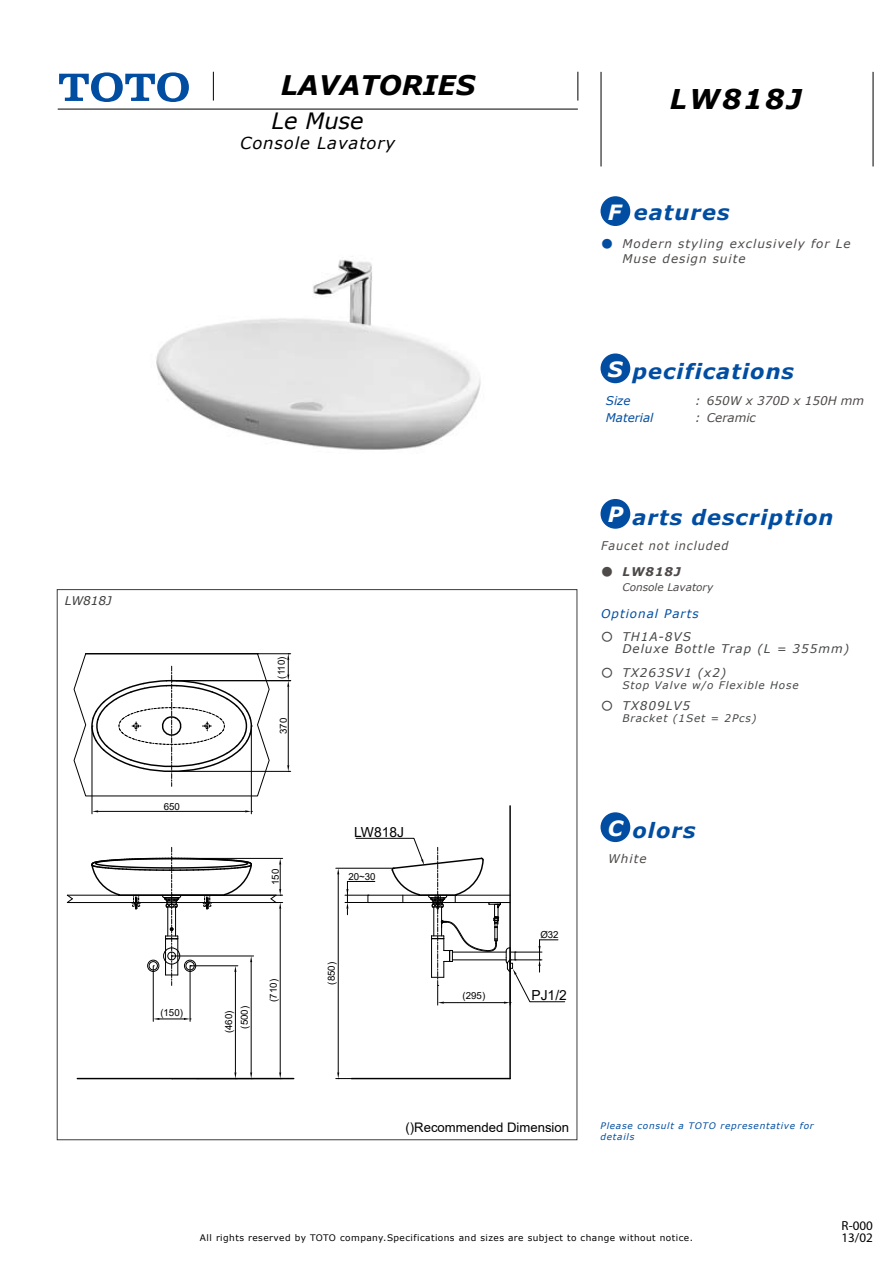
<style>
.page{position:relative;width:893px;height:1263px;background:#fff}
.page>*{position:absolute;margin:0;border:0;box-sizing:border-box;transform-origin:0 0}
.t1{font:italic 700 27.15px "Verdana";letter-spacing:.08em;color:#000}
.t2{font:italic 700 27px "Verdana";color:#000}
.t3{font:italic 22.5px "Verdana";color:#000}
.t4{font:italic 700 21px "Verdana";letter-spacing:.05em;color:#004da1}
.t5{font:italic 16.5px "Verdana";letter-spacing:.05em;color:#000}
.t6{font:13.8px "Arial";color:#000}
.t7{font:13.2px "Arial";color:#000}
.t8{font:13.05px/12.5px "Myriad Pro";color:#000}
.t9{font:italic 12px/12px "Verdana";letter-spacing:.08em;color:#454647}
.t10{font:italic 12px/15px "Verdana";letter-spacing:.08em;color:#4d4a49}
.t11{font:italic 12px "Verdana";color:#4d4a49}
.t12{font:italic 12px "Verdana";letter-spacing:.08em;color:#4d4a49;scale:.94 1}
.t13{font:italic 12px "Verdana";letter-spacing:.08em;color:#004da1}
.t14{font:italic 12px "Verdana";color:#004da1}
.t15{font:italic 700 12px "Verdana";letter-spacing:.08em;color:#4d4a49}
.t16{font:italic 12px "Verdana";color:#3d3e3c}
.t17{font:italic 10.5px "Verdana";letter-spacing:.08em;color:#454647}
.t18{font:italic 10.5px "Verdana";color:#4d4a49}
.t19{font:9.75px/15.8px "Arial";color:#000;text-align:center}
.t20{font:9px "Verdana";letter-spacing:.05em;color:#000}
.t21{font:italic 9px/10.8px "Verdana";letter-spacing:.08em;color:#004da1}
.s1{color:#fff}
.s2{font-family:"MS Gothic";font-style:normal;color:#004da1}
.s3{font-family:"MS Gothic";font-weight:400;font-style:normal}
.s4{font-family:"MS Gothic";font-style:normal}
</style>
<div class="page">
<img style="left:156px;top:256px;width:325px;height:194px">
<hr style="left:601px;top:72px;width:1px;height:94px;background:#000">
<hr style="left:873px;top:72px;width:1px;height:94px;background:#000">
<hr style="left:58px;top:109px;width:520px;height:1px;background:#000">
<svg style="left:213px;top:72px;width:1px;height:29px"></svg>
<svg style="left:578px;top:72px;width:1px;height:29px"></svg>
<svg style="left:59px;top:72px;width:130px;height:30px"></svg>
<div style="left:600px;top:812px;width:30px;height:30px;background:#004da1;border-radius:50%"></div>
<div style="left:600px;top:196px;width:30px;height:30px;background:#004da1;border-radius:50%"></div>
<div style="left:600px;top:499px;width:30px;height:30px;background:#004da1;border-radius:50%"></div>
<div style="left:600px;top:353px;width:30px;height:30px;background:#004da1;border-radius:50%"></div>
<hr style="left:509px;top:806px;width:2px;height:272px;background:#000">
<hr style="left:351px;top:1078px;width:159px;height:1px;background:#000">
<hr style="left:153px;top:966px;width:1px;height:55px;background:#000">
<hr style="left:190px;top:966px;width:1px;height:55px;background:#000">
<svg style="left:153px;top:1018px;width:38px;height:2px"></svg>
<hr style="left:235px;top:972px;width:1px;height:100px;background:#000">
<hr style="left:172px;top:956px;width:82px;height:1px;background:#000">
<hr style="left:251px;top:962px;width:1px;height:110px;background:#000">
<svg style="left:250px;top:1072px;width:2px;height:6px"></svg>
<hr style="left:77px;top:1078px;width:217px;height:1px;background:#000">
<hr style="left:172px;top:858px;width:111px;height:1px;background:#000">
<svg style="left:90px;top:847px;width:163px;height:138px"></svg>
<hr style="left:336px;top:868px;width:57px;height:1px;background:#000">
<hr style="left:338px;top:874px;width:1px;height:198px;background:#000">
<svg style="left:345px;top:838px;width:220px;height:167px"></svg>
<svg style="left:336px;top:1072px;width:16px;height:7px"></svg>
<hr style="left:67px;top:902px;width:209px;height:1px;background:#000">
<hr style="left:67px;top:895px;width:209px;height:1px;background:#000">
<svg style="left:67px;top:894px;width:6px;height:8px"></svg>
<hr style="left:280px;top:909px;width:1px;height:163px;background:#000">
<svg style="left:270px;top:858px;width:13px;height:51px"></svg>
<svg style="left:279px;top:1072px;width:2px;height:6px"></svg>
<hr style="left:92px;top:726px;width:1px;height:88px;background:#000">
<hr style="left:251px;top:726px;width:1px;height:88px;background:#000">
<hr style="left:98px;top:811px;width:147px;height:1px;background:#000">
<svg style="left:245px;top:810px;width:7px;height:2px"></svg>
<hr style="left:258px;top:653px;width:33px;height:1px;background:#000">
<hr style="left:172px;top:680px;width:119px;height:1px;background:#000">
<hr style="left:172px;top:771px;width:119px;height:1px;background:#000">
<hr style="left:288px;top:687px;width:1px;height:78px;background:#000">
<svg style="left:287px;top:653px;width:2px;height:34px"></svg>
<svg style="left:74px;top:653px;width:196px;height:143px"></svg>
<svg style="left:287px;top:765px;width:2px;height:7px"></svg>
<h3 class="t16" style="left:65px;top:592px;width:48px">LW818J</h3>
<h2 class="t2" style="left:281px;top:66px;width:196px">LAVATORIES</h2>
<h3 class="t3" style="left:271px;top:106px;width:94px">Le Muse</h3>
<h3 class="t5" style="left:240px;top:132px;width:156px">Console Lavatory</h3>
<h1 class="t1" style="left:670px;top:80px;width:134px">LW818J</h1>
<h3 class="t4" style="left:608px;top:197px;width:123px"><span class="s1">F</span> eatures</h3>
<h3 class="t10" style="left:622px;top:236px;width:230px;text-indent:-21px"><span class="s2">●</span> Modern styling exclusively for Le<br>Muse design suite</h3>
<p class="t19" style="left:164px;top:799px;width:18px">650</p>
<p class="t19" style="left:274px;top:678px;width:23px;rotate:-90deg">(110)</p>
<p class="t19" style="left:276px;top:734px;width:18px;rotate:-90deg">370</p>
<p class="t19" style="left:267px;top:885px;width:18px;rotate:-90deg">150</p>
<p class="t19" style="left:160px;top:1004px;width:24px">(150)</p>
<p class="t19" style="left:221px;top:1033px;width:29px;rotate:-90deg">(460) (500)</p>
<p class="t19" style="left:266px;top:1002px;width:24px;rotate:-90deg">(710)</p>
<h3 class="t6" style="left:354px;top:823px;width:51px">LW818J</h3>
<p class="t19" style="left:348px;top:869px;width:29px">20~30</p>
<p class="t19" style="left:324px;top:985px;width:24px;rotate:-90deg">(850)</p>
<p class="t19" style="left:463px;top:988px;width:24px">(295)</p>
<h3 class="t4" style="left:608px;top:357px;width:188px"><span class="s1">S</span> pecifications</h3>
<h3 class="t13" style="left:606px;top:392px;width:26px">Size</h3>
<h3 class="t11" style="left:695px;top:392px;width:171px">: 650W x 370D x 150H mm</h3>
<h3 class="t14" style="left:606px;top:409px;width:49px">Material</h3>
<h3 class="t11" style="left:695px;top:409px;width:62px">: Ceramic</h3>
<h3 class="t4" style="left:608px;top:502px;width:227px"><span class="s1">P</span> arts description</h3>
<h3 class="t12" style="left:601px;top:537px;width:137px">Faucet not included</h3>
<h3 class="t15" style="left:601px;top:563px;width:81px"><span class="s3">●</span> LW818J</h3>
<p class="t18" style="left:622px;top:580px;width:92px">Console Lavatory</p>
<h3 class="t13" style="left:601px;top:605px;width:99px">Optional Parts</h3>
<h3 class="t9" style="left:622px;top:631px;width:228px;text-indent:-21px"><span class="s4">○</span> TH1A-8VS<br>Deluxe Bottle Trap (L = 355mm)</h3>
<h3 class="t9" style="left:601px;top:666px;width:127px"><span class="s4">○</span> TX263SV1 (x2)</h3>
<p class="t17" style="left:622px;top:677px;width:178px">Stop Valve w/o Flexible Hose</p>
<h3 class="t9" style="left:601px;top:700px;width:91px"><span class="s4">○</span> TX809LV5</h3>
<p class="t17" style="left:622px;top:711px;width:136px">Bracket (1Set = 2Pcs)</p>
<p class="t19" style="left:540px;top:927px;width:20px">Ø32</p>
<h3 class="t6" style="left:531px;top:986px;width:37px">PJ1/2</h3>
<h3 class="t4" style="left:608px;top:816px;width:89px"><span class="s1">C</span> olors</h3>
<h3 class="t10" style="left:608px;top:851px;width:40px">White</h3>
<h3 class="t7" style="left:405px;top:1118px;width:165px">()Recommended Dimension</h3>
<p class="t21" style="left:600px;top:1120px;width:215px">Please consult a TOTO representative for details</p>
<p class="t20" style="left:200px;top:1231px;width:494px">All rights reserved by TOTO company.Specifications and sizes are subject to change without notice.</p>
<h3 class="t8" style="left:841px;top:1219px;width:33px">R-000<br>13/02</h3>
</div>
